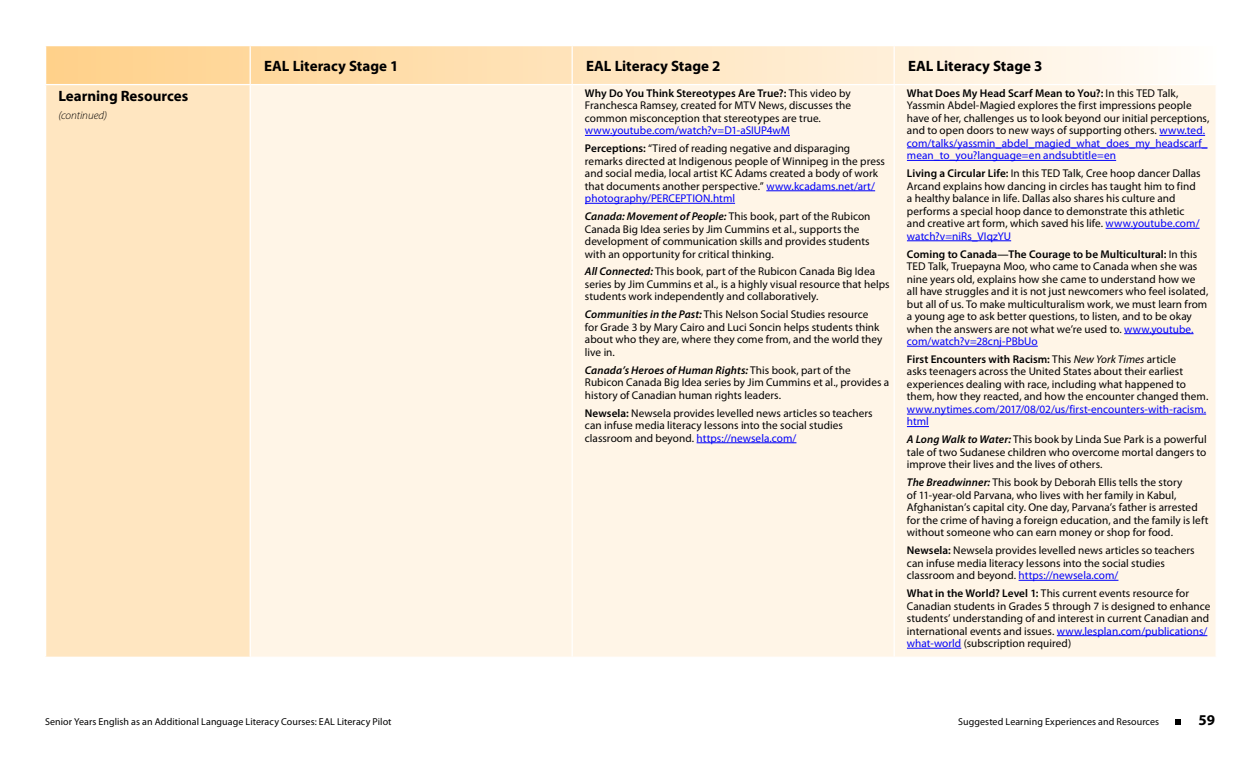
<style>
.page{position:relative;width:1260px;height:765px;background:#fff}
.page>*{position:absolute;margin:0;border:0;box-sizing:border-box;transform-origin:0 0}
.Stage-table_head{font:700 15px "Myriad Pro";color:#000}
.Stage_Paragraph___06{font:11.25px/12.5px "Myriad Pro";letter-spacing:.005em;color:#000}
.continued{font:italic 300 11.25px "Myriad Pro";letter-spacing:-.005em;color:#000}
.t1{font:10px "Myriad Pro";letter-spacing:.01em;color:#000}
.s1{font-weight:600}
.s2{color:#0000fa}
.s3{font-weight:600;font-style:italic}
.s4{font-style:italic}
</style>
<div class="page">
<svg style="left:1175px;top:719px;width:6px;height:6px"></svg>
<svg style="left:46px;top:46px;width:1112px;height:38px;background:#ffe4be"></svg>
<div style="left:46px;top:85px;width:204px;height:572px;background:#ffe6c1"></div>
<div style="left:251px;top:85px;width:965px;height:572px;background:#fff5e7"></div>
<hr style="left:572px;top:85px;width:1px;height:572px;background:#fff">
<hr style="left:894px;top:85px;width:1px;height:572px;background:#fff">
<hr style="left:250px;top:46px;width:1px;height:38px;background:#fff">
<hr style="left:572px;top:46px;width:1px;height:38px;background:#fff">
<hr style="left:894px;top:46px;width:1px;height:38px;background:#fff">
<hr style="left:585px;top:135px;width:205px;height:1px;background:#0000fa">
<hr style="left:766px;top:191px;width:109px;height:1px;background:#0000fa">
<hr style="left:585px;top:203px;width:150px;height:1px;background:#0000fa">
<hr style="left:697px;top:443px;width:99px;height:1px;background:#0000fa">
<hr style="left:1159px;top:135px;width:46px;height:1px;background:#0000fa">
<hr style="left:907px;top:148px;width:301px;height:1px;background:#0000fa">
<hr style="left:907px;top:160px;width:209px;height:1px;background:#0000fa">
<hr style="left:1106px;top:228px;width:94px;height:1px;background:#0000fa">
<hr style="left:907px;top:241px;width:104px;height:1px;background:#0000fa">
<hr style="left:1124px;top:333px;width:70px;height:1px;background:#0000fa">
<hr style="left:907px;top:346px;width:131px;height:1px;background:#0000fa">
<hr style="left:907px;top:414px;width:299px;height:1px;background:#0000fa">
<svg style="left:907px;top:426px;width:22px;height:1px"></svg>
<hr style="left:1019px;top:580px;width:99px;height:1px;background:#0000fa">
<hr style="left:1057px;top:635px;width:150px;height:1px;background:#0000fa">
<hr style="left:907px;top:648px;width:54px;height:1px;background:#0000fa">
<p class="Stage-table_head" style="left:58px;top:87px;width:131px">Learning Resources</p>
<p class="continued" style="left:58px;top:109px;width:50px">(continued)</p>
<p class="Stage-table_head" style="left:264px;top:56px;width:136px">EAL Literacy Stage 1</p>
<p class="Stage-table_head" style="left:586px;top:56px;width:136px">EAL Literacy Stage 2</p>
<p class="Stage-table_head" style="left:908px;top:56px;width:136px">EAL Literacy Stage 3</p>
<p class="Stage_Paragraph___06" style="left:585px;top:87px;width:268px"><span class="s1">Why Do You Think Stereotypes Are True?:</span> This video by Franchesca Ramsey, created for MTV News, discusses the common misconception that stereotypes are true. <span class="s2">www.youtube.com/watch?v=D1-aSIUP4wM</span></p>
<p class="Stage_Paragraph___06" style="left:585px;top:142px;width:302px"><span class="s1">Perceptions:</span> “Tired of reading negative and disparaging remarks directed at Indigenous people of Winnipeg in the press and social media, local artist KC Adams created a body of work that documents another perspective.” <span class="s2">www.kcadams.net/art/ photography/PERCEPTION.html</span></p>
<p class="Stage_Paragraph___06" style="left:585px;top:210px;width:287px"><span class="s3">Canada: Movement of People:</span> This book, part of the Rubicon Canada Big Idea series by Jim Cummins et al., supports the development of communication skills and provides students with an opportunity for critical thinking.</p>
<p class="Stage_Paragraph___06" style="left:585px;top:265px;width:306px"><span class="s3">All Connected:</span> This book, part of the Rubicon Canada Big Idea series by Jim Cummins et al., is a highly visual resource that helps students work independently and collaboratively.</p>
<p class="Stage_Paragraph___06" style="left:585px;top:308px;width:299px"><span class="s3">Communities in the Past:</span> This Nelson Social Studies resource for Grade 3 by Mary Cairo and Luci Soncin helps students think about who they are, where they come from, and the world they live in.</p>
<p class="Stage_Paragraph___06" style="left:585px;top:364px;width:306px"><span class="s3">Canada’s Heroes of Human Rights:</span> This book, part of the<br>Rubicon Canada Big Idea series by Jim Cummins et al., provides a history of Canadian human rights leaders.</p>
<p class="Stage_Paragraph___06" style="left:585px;top:406px;width:289px"><span class="s1">Newsela:</span> Newsela provides levelled news articles so teachers can infuse media literacy lessons into the social studies classroom and beyond. <span class="s2">https://newsela.com/</span></p>
<p class="Stage_Paragraph___06" style="left:907px;top:87px;width:304px"><span class="s1">What Does My Head Scarf Mean to You?:</span> In this TED Talk, Yassmin Abdel-Magied explores the first impressions people have of her, challenges us to look beyond our initial perceptions, and to open doors to new ways of supporting others. <span class="s2">www.ted. com/talks/yassmin_abdel_magied_what_does_my_headscarf_ mean_to_you?language=en andsubtitle=en</span></p>
<p class="Stage_Paragraph___06" style="left:907px;top:167px;width:295px"><span class="s1">Living a Circular Life:</span> In this TED Talk, Cree hoop dancer Dallas Arcand explains how dancing in circles has taught him to find a healthy balance in life. Dallas also shares his culture and performs a special hoop dance to demonstrate this athletic and creative art form, which saved his life. <span class="s2">www.youtube.com/ watch?v=niRs_VIqzYU</span></p>
<p class="Stage_Paragraph___06" style="left:907px;top:247px;width:303px"><span class="s1">Coming to Canada—The Courage to be Multicultural:</span> In this TED Talk, Truepayna Moo, who came to Canada when she was nine years old, explains how she came to understand how we all have struggles and it is not just newcomers who feel isolated, but all of us. To make multiculturalism work, we must learn from a young age to ask better questions, to listen, and to be okay when the answers are not what we’re used to. <span class="s2">www.youtube. com/watch?v=28cnj-PBbUo</span></p>
<p class="Stage_Paragraph___06" style="left:907px;top:353px;width:303px"><span class="s1">First Encounters with Racism:</span> This <span class="s4">New York Times</span> article<br>asks teenagers across the United States about their earliest experiences dealing with race, including what happened to them, how they reacted, and how the encounter changed them. <span class="s2">www.nytimes.com/2017/08/02/us/first-encounters-with-racism. html</span></p>
<p class="Stage_Paragraph___06" style="left:907px;top:433px;width:301px;text-align:justify"><span class="s3">A Long Walk to Water:</span> This book by Linda Sue Park is a powerful tale of two Sudanese children who overcome mortal dangers to improve their lives and the lives of others.</p>
<p class="Stage_Paragraph___06" style="left:907px;top:476px;width:303px"><span class="s3">The Breadwinner:</span> This book by Deborah Ellis tells the story<br>of 11-year-old Parvana, who lives with her family in Kabul, Afghanistan’s capital city. One day, Parvana’s father is arrested for the crime of having a foreign education, and the family is left without someone who can earn money or shop for food.</p>
<p class="Stage_Paragraph___06" style="left:907px;top:544px;width:289px"><span class="s1">Newsela:</span> Newsela provides levelled news articles so teachers can infuse media literacy lessons into the social studies classroom and beyond. <span class="s2">https://newsela.com/</span></p>
<p class="Stage_Paragraph___06" style="left:907px;top:587px;width:305px"><span class="s1">What in the World? Level 1:</span> This current events resource for Canadian students in Grades 5 through 7 is designed to enhance students’ understanding of and interest in current Canadian and international events and issues. <span class="s2">www.lesplan.com/publications/ what-world</span> (subscription required)</p>
<p class="t1" style="left:45px;top:715px;width:348px">Senior Years English as an Additional Language Literacy Courses: EAL Literacy Pilot</p>
<p class="t1" style="left:958px;top:715px;width:202px">Suggested Learning Experiences and Resources</p>
<h1 class="Stage-table_head" style="left:1199px;top:711px;width:18px">59</h1>
</div>
